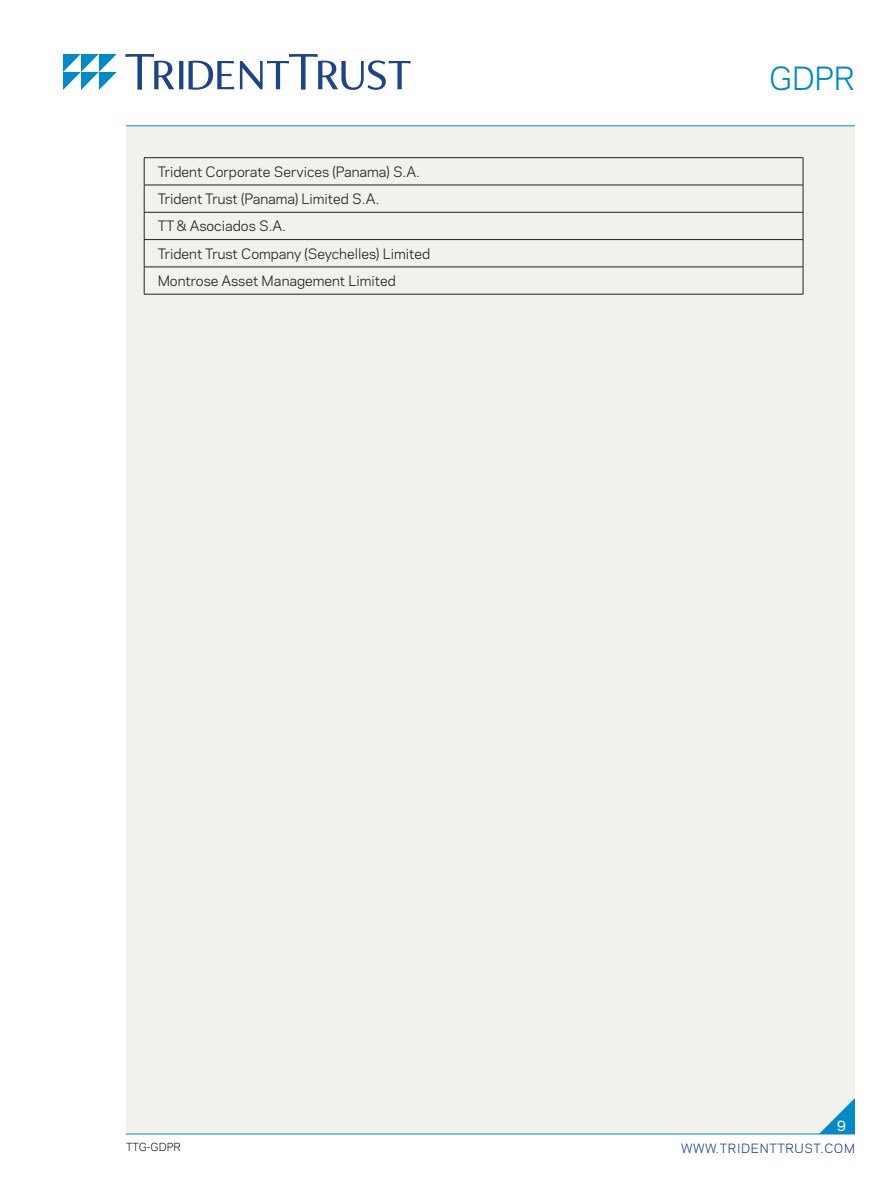
<style>
.page{position:relative;width:891px;height:1188px;background:#fff}
.page>*{position:absolute;margin:0;border:0;box-sizing:border-box;transform-origin:0 0}
.t1{font:30px "Polaris";color:#008ac8}
.t2{font:13.5px "Polaris";color:#231f20}
.t3{font:500 13.5px "Polaris";color:#fff}
.t4{font:12px "Polaris";letter-spacing:.05em;color:#1d448b}
.t5{font:10.5px "Polaris";color:#231f20}
</style>
<div class="page">
<svg style="left:126px;top:54px;width:285px;height:36px"></svg>
<svg style="left:63px;top:54px;width:54px;height:36px"></svg>
<div style="left:126px;top:127px;width:729px;height:1007px;background:#f2f2ed"></div>
<hr style="left:126px;top:126px;width:729px;height:1px;background:#008ac8">
<hr style="left:126px;top:1134px;width:729px;height:1px;background:#008ac8">
<hr style="left:144px;top:157px;width:659px;height:1px;background:#231f20">
<hr style="left:144px;top:185px;width:659px;height:1px;background:#231f20">
<hr style="left:144px;top:212px;width:659px;height:1px;background:#231f20">
<hr style="left:144px;top:239px;width:659px;height:1px;background:#231f20">
<hr style="left:144px;top:267px;width:659px;height:1px;background:#231f20">
<svg style="left:144px;top:158px;width:1px;height:136px"></svg>
<svg style="left:803px;top:158px;width:1px;height:136px"></svg>
<hr style="left:144px;top:294px;width:659px;height:1px;background:#231f20">
<p class="t2" style="left:158px;top:161px;width:264px">Trident Corporate Services (Panama) S.A.</p>
<p class="t2" style="left:158px;top:189px;width:223px">Trident Trust (Panama) Limited S.A.</p>
<p class="t2" style="left:158px;top:216px;width:130px">TT &amp; Asociados S.A.</p>
<p class="t2" style="left:158px;top:243px;width:274px">Trident Trust Company (Seychelles) Limited</p>
<p class="t2" style="left:158px;top:271px;width:240px">Montrose Asset Management Limited</p>
<h1 class="t1" style="left:769px;top:56px;width:87px">GDPR</h1>
<p class="t5" style="left:126px;top:1139px;width:56px">TTG-GDPR</p>
<p class="t3" style="left:837px;top:1116px;width:11px">9</p>
<p class="t4" style="left:681px;top:1139px;width:175px">WWW.TRIDENTTRUST.COM</p>
</div>
